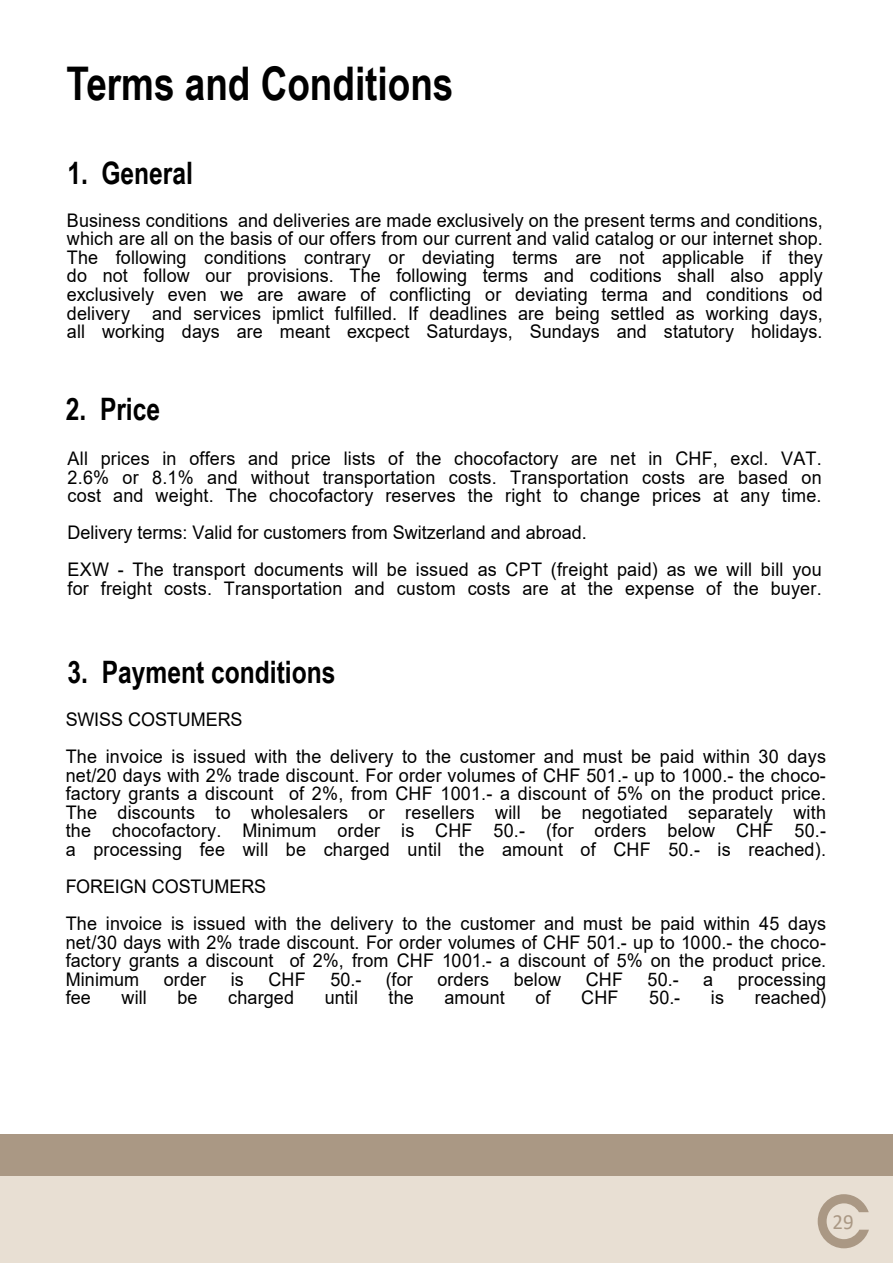
<style>
.page{position:relative;width:893px;height:1263px;background:#fff}
.page>*{position:absolute;margin:0;border:0;box-sizing:border-box;transform-origin:0 0}
.t1{font:700 46.35px "Arial Narrow";color:#000}
.t2{font:700 30.9px "Arial Narrow";color:#000}
.t3{font:21.6px "Calibri";color:#aa9884}
.t4{font:18.75px/18.6px "Arial";letter-spacing:.01em;color:#000;text-align:justify;scale:.96 1}
</style>
<div class="page">
<div style="left:0;top:1174px;width:893px;height:89px;background:#e8dfd3"></div>
<div style="left:0;top:1134px;width:893px;height:41px;background:#aa9884"></div>
<svg style="left:818px;top:1194px;width:51px;height:54px"></svg>
<h1 class="t1" style="left:67px;top:48px;width:388px">Terms and Conditions</h1>
<h2 class="t2" style="left:67px;top:149px;width:127px">1. General</h2>
<p class="t4" style="left:67px;top:211px;width:789px">Business conditions and deliveries are made exclusively on the present terms and conditions, which are all on the basis of our offers from our current and valid catalog or our internet shop.<br>The following conditions contrary or deviating terms are not applicable if they do not follow our provisions. The following terms and coditions shall also apply exclusively even we are aware of conflicting or deviating terma and conditions od delivery and services ipmlict fulfilled. If deadlines are being settled as working days, all working days are meant excpect Saturdays, Sundays and statutory holidays.</p>
<h2 class="t2" style="left:66px;top:385px;width:96px">2. Price</h2>
<p class="t4" style="left:68px;top:449px;width:787px">All prices in offers and price lists of the chocofactory are net in CHF, excl. VAT.<br>2.6% or 8.1% and without transportation costs. Transportation costs are based on cost and weight. The chocofactory reserves the right to change prices at any time.</p>
<p class="t4" style="left:68px;top:514px;width:787px;line-height:37px">Delivery terms: Valid for customers from Switzerland and abroad.<br>EXW - The transport documents will be issued as CPT (freight paid) as we will bill you</p>
<p class="t4" style="left:68px;top:579px;width:787px">for freight costs. Transportation and custom costs are at the expense of the buyer.</p>
<h2 class="t2" style="left:68px;top:648px;width:269px">3. Payment conditions</h2>
<p class="t4" style="left:66px;top:701px;width:793px;line-height:37px">SWISS COSTUMERS<br>The invoice is issued with the delivery to the customer and must be paid within 30 days</p>
<p class="t4" style="left:66px;top:766px;width:793px">net/20 days with 2% trade discount. For order volumes of CHF 501.- up to 1000.- the choco&shy;factory grants a discount of 2%, from CHF 1001.- a discount of 5% on the product price.<br>The discounts to wholesalers or resellers will be negotiated separately with the chocofactory. Minimum order is CHF 50.- (for orders below CHF 50.- a processing fee will be charged until the amount of CHF 50.- is reached).</p>
<p class="t4" style="left:66px;top:868px;width:794px;line-height:37px">FOREIGN COSTUMERS<br>The invoice is issued with the delivery to the customer and must be paid within 45 days</p>
<p class="t4" style="left:66px;top:932px;width:794px">net/30 days with 2% trade discount. For order volumes of CHF 501.- up to 1000.- the choco&shy;factory grants a discount of 2%, from CHF 1001.- a discount of 5% on the product price.<br>Minimum</p>
<p class="t4" style="left:164px;top:970px;width:46px">order</p>
<p class="t4" style="left:231px;top:970px;width:15px">is</p>
<p class="t4" style="left:268px;top:970px;width:40px">CHF</p>
<p class="t4" style="left:330px;top:970px;width:34px">50.-</p>
<p class="t4" style="left:386px;top:970px;width:29px">(for</p>
<p class="t4" style="left:437px;top:970px;width:55px">orders</p>
<p class="t4" style="left:514px;top:970px;width:51px">below</p>
<p class="t4" style="left:586px;top:970px;width:40px">CHF</p>
<p class="t4" style="left:648px;top:970px;width:34px">50.-</p>
<p class="t4" style="left:703px;top:970px;width:12px">a</p>
<p class="t4" style="left:738px;top:970px;width:94px">processing</p>
<p class="t4" style="left:66px;top:988px;width:28px">fee</p>
<p class="t4" style="left:122px;top:988px;width:28px">will</p>
<p class="t4" style="left:177px;top:988px;width:22px">be</p>
<p class="t4" style="left:228px;top:988px;width:70px">charged</p>
<p class="t4" style="left:325px;top:988px;width:36px">until</p>
<p class="t4" style="left:389px;top:988px;width:28px">the</p>
<p class="t4" style="left:445px;top:988px;width:64px">amount</p>
<p class="t4" style="left:536px;top:988px;width:17px">of</p>
<p class="t4" style="left:581px;top:988px;width:40px">CHF</p>
<p class="t4" style="left:649px;top:988px;width:34px">50.-</p>
<p class="t4" style="left:711px;top:988px;width:15px">is</p>
<p class="t4" style="left:755px;top:988px;width:76px">reached)</p>
<p class="t3" style="left:832px;top:1207px;width:23px">29</p>
</div>
